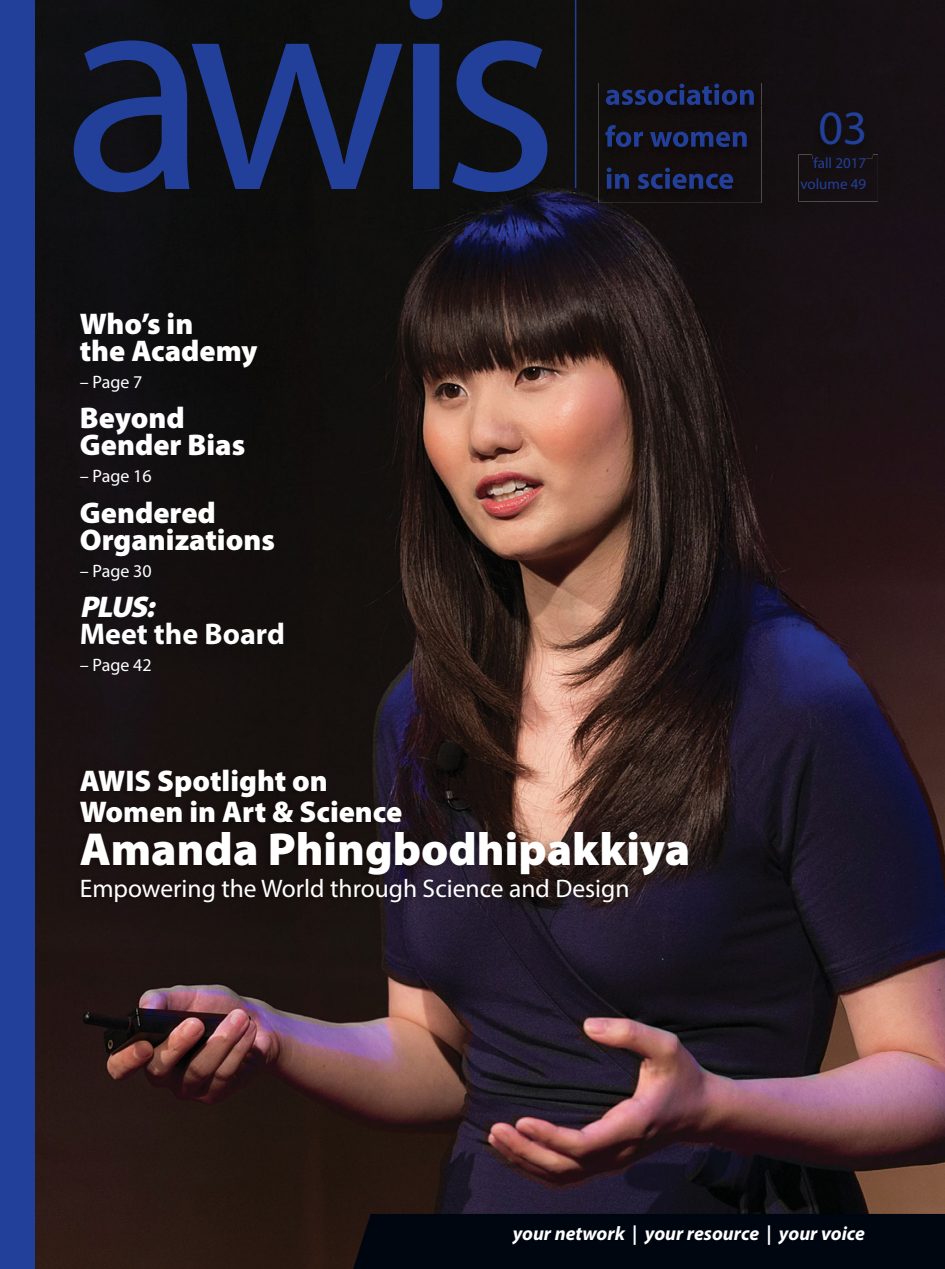
<style>
.page{position:relative;width:945px;height:1269px;background:#fff}
.page>*{position:absolute;margin:0;border:0;box-sizing:border-box;transform-origin:0 0}
.t1{font:48px "Myriad Pro";color:#223f9a}
.t2{font:900 46.5px "Myriad Pro";color:#fff}
.t3{font:900 30px/27px "Myriad Pro";color:#fff}
.t4{font:700 30px "Myriad Pro";color:#fff}
.t5{font:italic 900 30px "Myriad Pro";color:#fff}
.t6{font:25.5px "Myriad Pro";color:#fff}
.t7{font:italic 700 19.5px "Myriad Pro";color:#fff}
.t8{font:18px "Myriad Pro";color:#fff}
.t9{font:15px/21.8px "Myriad Pro";color:#223f9a}
.t10{font:15px "Myriad Pro";color:#21409a}
.s1{color:#213f99}
</style>
<div class="page">
<img style="left:34px;top:0;width:587px;height:793px">
<div style="left:621px;top:0;width:324px;height:105px;background:#140f11"></div>
<img style="left:730px;top:105px;width:215px;height:1109px">
<img style="left:621px;top:203px;width:109px;height:590px">
<img style="left:34px;top:793px;width:49px;height:476px">
<img style="left:676px;top:793px;width:54px;height:421px">
<img style="left:83px;top:908px;width:593px;height:361px">
<div style="left:799px;top:154px;width:79px;height:47px;background:#150f12"></div>
<img style="left:814px;top:159px;width:51px;height:9px">
<div style="left:812px;top:111px;width:60px;height:48px;background:#130e11"></div>
<div style="left:349px;top:1214px;width:596px;height:55px;background:#000610"></div>
<div style="left:598px;top:83px;width:163px;height:120px;background:#120e0e"></div>
<svg style="left:606px;top:84px;width:148px;height:21px;background:#182248"></svg>
<svg style="left:605px;top:125px;width:38px;height:22px"></svg>
<svg style="left:650px;top:132px;width:97px;height:15px"></svg>
<svg style="left:607px;top:168px;width:22px;height:21px"></svg>
<svg style="left:638px;top:168px;width:95px;height:21px;background:#182147"></svg>
<hr style="left:575px;top:0;width:1px;height:188px;background:#223f9a">
<svg style="left:74px;top:40px;width:329px;height:152px;background:#162248"></svg>
<svg style="left:410px;top:0;width:33px;height:189px;background:#1b306f"></svg>
<svg style="left:452px;top:40px;width:95px;height:152px;background:#17244c"></svg>
<div style="left:0;top:0;width:34px;height:1269px;background:#223f9a"></div>
<img style="left:72px;top:765px;width:618px;height:143px">
<h1 class="t1" style="left:818px;top:110px;width:51px">03</h1>
<p class="t3" style="left:80px;top:313px;width:179px">Who’s in<br>the Academy</p>
<p class="t8" style="left:80px;top:375px;width:64px">– Page 7</p>
<p class="t3" style="left:80px;top:407px;width:167px">Beyond<br>Gender Bias</p>
<p class="t8" style="left:80px;top:469px;width:73px">– Page 16</p>
<p class="t3" style="left:80px;top:502px;width:197px">Gendered<br>Organizations</p>
<p class="t8" style="left:80px;top:564px;width:73px">– Page 30</p>
<p class="t5" style="left:80px;top:596px;width:81px">PLUS:</p>
<p class="t4" style="left:80px;top:623px;width:207px">Meet the Board</p>
<p class="t8" style="left:80px;top:658px;width:73px">– Page 42</p>
<p class="t3" style="left:80px;top:767px;width:324px;line-height:31.5px">AWIS Spotlight on<br>Women in Art &amp; Science</p>
<h2 class="t2" style="left:80px;top:832px;width:612px">Amanda Phingbodhipakkiya</h2>
<p class="t6" style="left:80px;top:878px;width:551px">Empowering the World through Science and Design</p>
<p class="t10" style="left:813px;top:157px;width:54px">f <span class="s1">ll</span> 2017</p>
<p class="t9" style="left:800px;top:153px;width:67px;text-indent:17px">a volume 49</p>
<p class="t7" style="left:513px;top:1222px;width:354px">your network | your resource | your voice</p>
</div>
